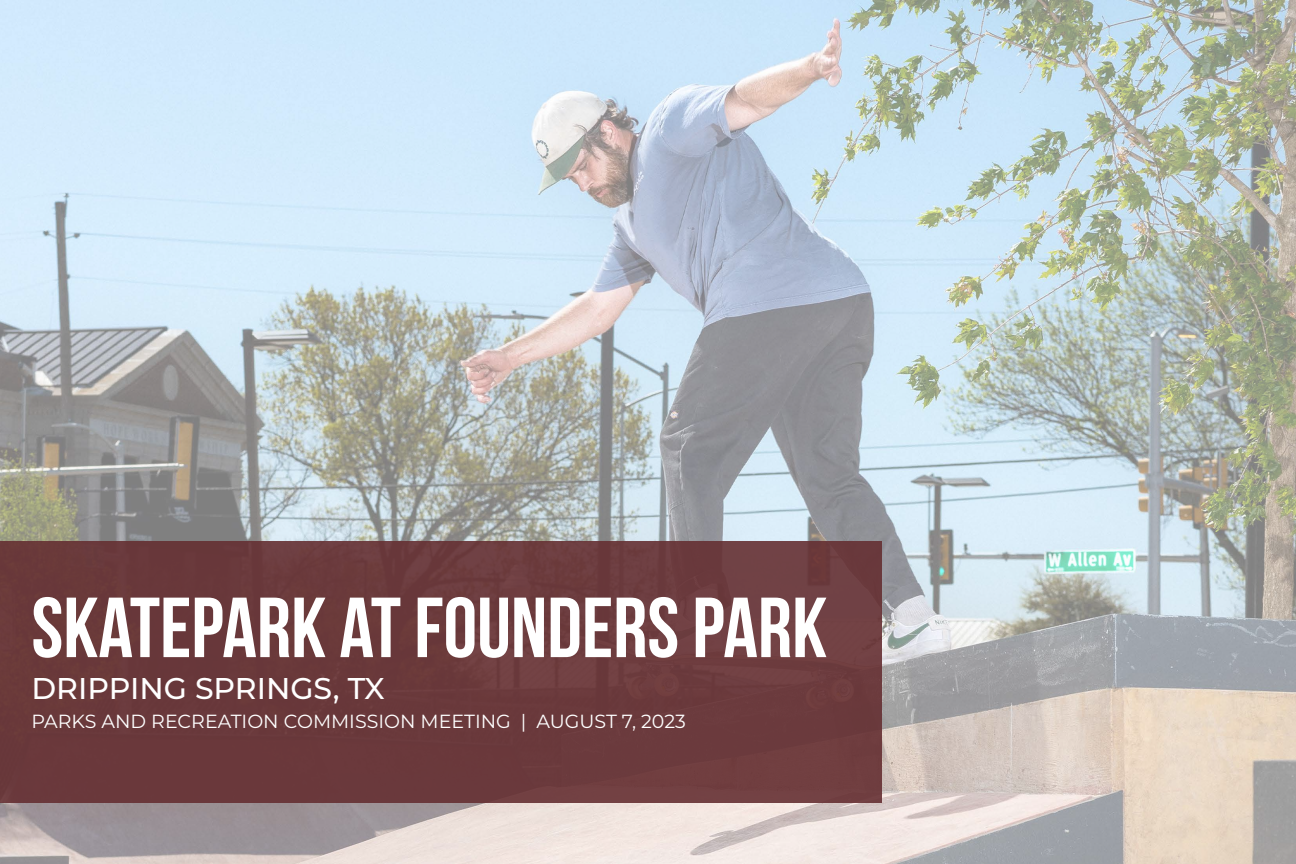
<style>
.page{position:relative;width:1296px;height:864px;background:#fff}
.page>*{position:absolute;margin:0;border:0;box-sizing:border-box;transform-origin:0 0}
.t1{font:85px "Bebas Neue";color:#fff}
.t2{font:500 30px "Montserrat";color:#fff}
.t3{font:19px "Montserrat";color:#fff}
</style>
<div class="page">
<img style="left:0;top:0;width:1296px;height:864px">
<div style="left:0;top:542px;width:881px;height:261px;background:#6a3a3c"></div>
<h1 class="t1" style="left:32px;top:581px;width:797px">SKATEPARK AT FOUNDERS PARK</h1>
<h2 class="t2" style="left:32px;top:668px;width:355px">DRIPPING SPRINGS, TX</h2>
<p class="t3" style="left:31px;top:709px;width:656px">PARKS AND RECREATION COMMISSION MEETING | AUGUST 7, 2023</p>
</div>
